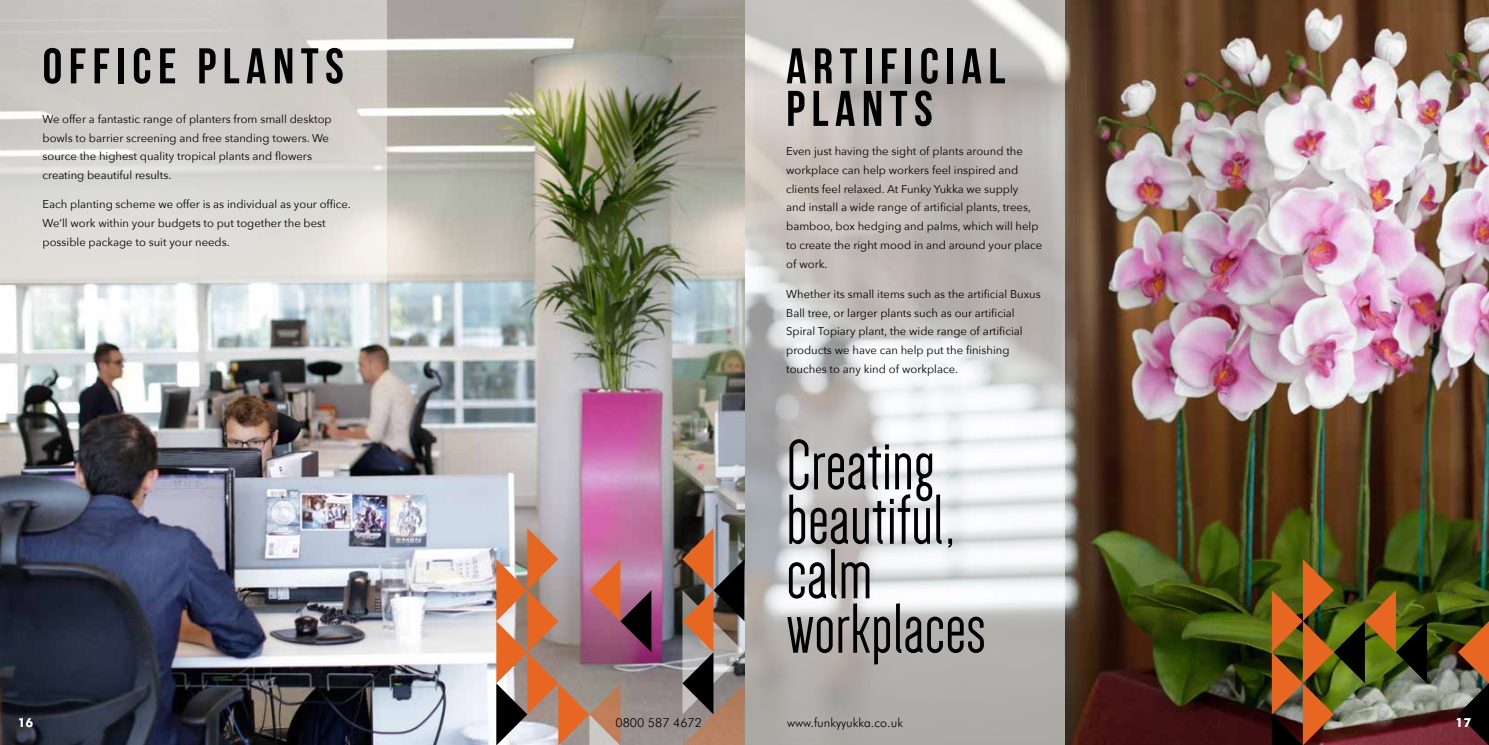
<style>
.page{position:relative;width:1489px;height:745px;background:#fff}
.page>*{position:absolute;margin:0;border:0;box-sizing:border-box;transform-origin:0 0}
.t1{font:73.12px/54.4px "Dense";color:#000}
.t2{font:50px/42.5px "Bebas Neue";letter-spacing:.13em;color:#000}
.t3{font:300 12.5px "Futura BT";color:#000}
.t4{font:700 12.5px "Futura BT";color:#fff}
.t5{font:11.25px/18.8px "Avenir Next";color:#000}
</style>
<div class="page">
<img style="left:0;top:0;width:1488px;height:744px">
<svg style="left:744px;top:0;width:321px;height:744px;background:#c8c6c4"></svg>
<svg style="left:1457px;top:620px;width:31px;height:124px;background:#68432b"></svg>
<img style="left:496px;top:528px;width:248px;height:216px">
<img style="left:1271px;top:558px;width:155px;height:186px">
<svg style="left:0;top:0;width:386px;height:283px;background:#d6d4d0"></svg>
<h2 class="t2" style="left:43px;top:44px;width:300px">OFFICE PLANTS</h2>
<p class="t5" style="left:43px;top:109px;width:291px">We offer a fantastic range of planters from small desktop bowls to barrier screening and free standing towers. We source the highest quality tropical plants and flowers creating beautiful results.</p>
<p class="t5" style="left:43px;top:194px;width:310px">Each planting scheme we offer is as individual as your office.<br>We’ll work within your budgets to put together the best possible package to suit your needs.</p>
<h2 class="t2" style="left:786px;top:44px;width:221px">ARTIFICIAL<br>PLANTS</h2>
<p class="t5" style="left:786px;top:141px;width:258px">Even just having the sight of plants around the workplace can help workers feel inspired and clients feel relaxed. At Funky Yukka we supply<br>and install a wide range of artificial plants, trees, bamboo, box hedging and palms, which will help to create the right mood in and around your place of work.</p>
<p class="t5" style="left:786px;top:284px;width:256px">Whether its small items such as the artificial Buxus Ball tree, or larger plants such as our artificial Spiral Topiary plant, the wide range of artificial products we have can help put the finishing touches to any kind of workplace.</p>
<h1 class="t1" style="left:786px;top:438px;width:201px">Creating beautiful, calm workplaces</h1>
<p class="t4" style="left:18px;top:714px;width:17px">16</p>
<p class="t3" style="left:615px;top:714px;width:88px">0800 587 4672</p>
<p class="t3" style="left:787px;top:714px;width:118px">www.funkyyukka.co.uk</p>
<p class="t4" style="left:1455px;top:714px;width:17px">17</p>
</div>
